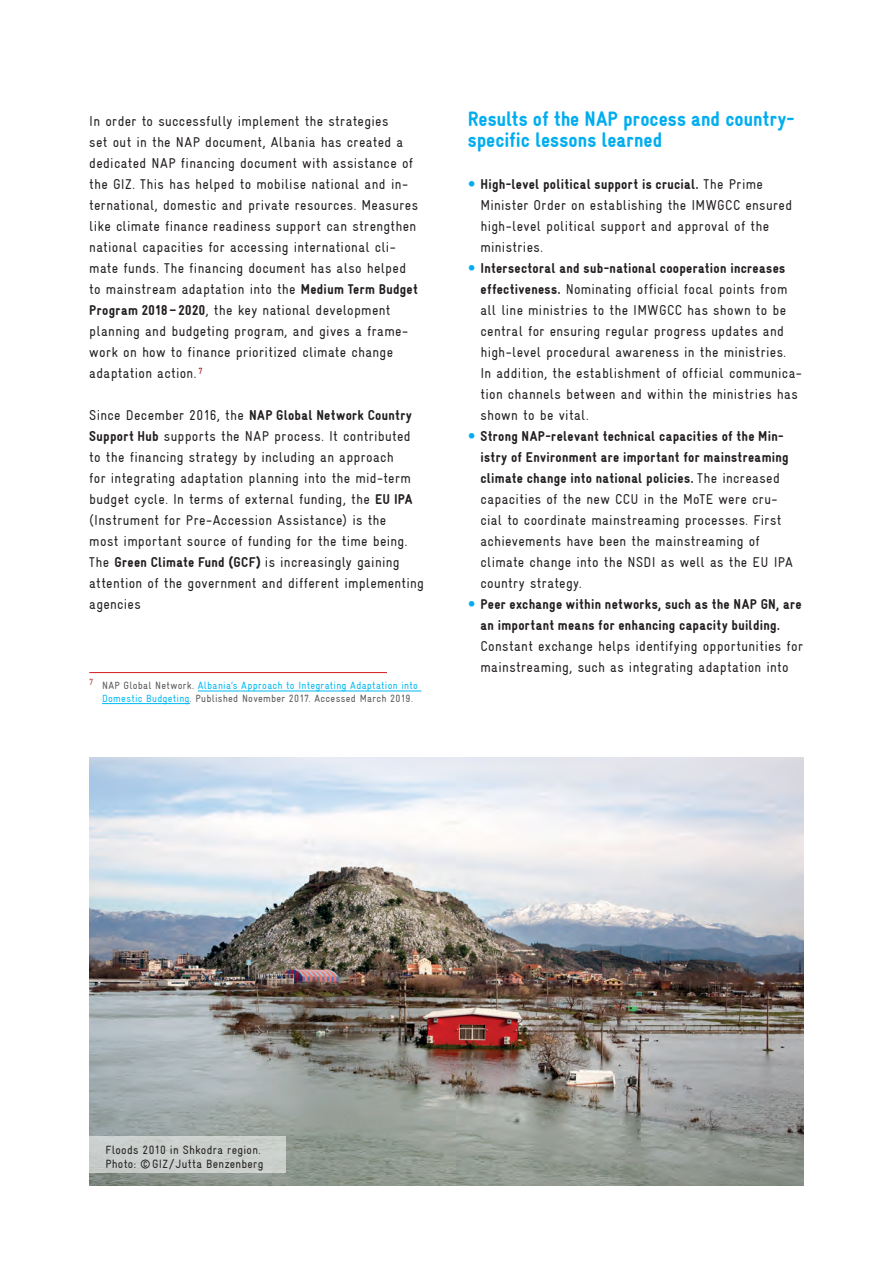
<style>
.page{position:relative;width:893px;height:1263px;background:#fff}
.page>*{position:absolute;margin:0;border:0;box-sizing:border-box;transform-origin:0 0}
.t1{font:900 condensed 21px/21px "Gravur";color:#00aeef}
.t2{font:condensed 14.25px/21px "Gravur";letter-spacing:.025em;color:#231f20}
.t3{font:900 14.25px/21px "Gravur Condensed";letter-spacing:.02em;color:#231f20}
.t4{font:condensed 12px/14.4px "Gravur";letter-spacing:.02em;color:#231f20}
.t5{font:condensed 10.5px/12.6px "Gravur";letter-spacing:.025em;color:#00baf1}
.s1{font-family:"Gravur Condensed";font-weight:900;font-stretch:normal}
.s2{font-family:"Gravur";font-weight:400;font-stretch:condensed}
.s3{color:#57585a}
</style>
<div class="page">
<hr style="left:89px;top:672px;width:298px;height:1px;background:#d81c23">
<hr style="left:198px;top:691px;width:223px;height:1px;background:#00baf1">
<hr style="left:102px;top:703px;width:88px;height:1px;background:#00baf1">
<img style="left:89px;top:758px;width:715px;height:428px">
<div style="left:80px;top:1137px;width:206px;height:36px;background:#cbcfcd"></div>
<p class="t2" style="left:89px;top:111px;width:330px">In order to successfully implement the strategies<br>set out in the NAP document, Albania has created a dedicated NAP financing document with assistance of the GIZ. This has helped to mobilise national and in&shy;ternational, domestic and private resources. Measures like climate finance readiness support can strengthen national capacities for accessing international cli&shy;mate funds. The financing document has also helped to mainstream adaptation into the <span class="s1">Medium Term Budget Program 2018 – 2020</span>, the key national development planning and budgeting program, and gives a frame&shy;work on how to finance prioritized climate change adaptation action. <sup>7</sup></p>
<p class="t3" style="left:89px;top:405px;width:324px"><span class="s2">Since December 2016, the</span> NAP Global Network Country</p>
<p class="t2" style="left:89px;top:426px;width:336px"><span class="s1">Support Hub</span> supports the NAP process. It contributed to the financing strategy by including an approach<br>for integrating adaptation planning into the mid-term budget cycle. In terms of external funding, the <span class="s1">EU IPA </span>(Instrument for Pre-Accession Assistance) is the<br>most important source of funding for the time being.<br>The <span class="s1">Green Climate Fund (GCF)</span> is increasingly gaining attention of the government and different implementing agencies</p>
<p class="t5" style="left:102px;top:679px;width:317px;text-indent:-13px"><sup>7</sup> <span class="s3">NAP Global Network.</span> Albania’s Approach to Integrating Adaptation into<br>Domestic Budgeting<span class="s3">. Published November 2017. Accessed March 2019.</span></p>
<h1 class="t1" style="left:468px;top:108px;width:328px">Results of the NAP process and country&shy;specific lessons learned</h1>
<p class="t3" style="left:480px;top:174px;width:284px">High-level political support is crucial. <span class="s2">The Prime</span></p>
<p class="t2" style="left:480px;top:195px;width:313px">Minister Order on establishing the IMWGCC ensured high-level political support and approval of the ministries.</p>
<p class="t3" style="left:480px;top:258px;width:306px">Intersectoral and sub-national cooperation increases</p>
<p class="t2" style="left:480px;top:279px;width:323px"><span class="s1">effectiveness.</span> Nominating official focal points from all line ministries to the IMWGCC has shown to be central for ensuring regular progress updates and high-level procedural awareness in the ministries.<br>In addition, the establishment of official communica&shy;tion channels between and within the ministries has shown to be vital.</p>
<p class="t3" style="left:480px;top:426px;width:310px">Strong NAP-relevant technical capacities of the Min&shy;istry of Environment are important for mainstreaming climate change into national policies. <span class="s2">The increased</span></p>
<p class="t2" style="left:480px;top:489px;width:314px">capacities of the new CCU in the MoTE were cru&shy;cial to coordinate mainstreaming processes. First achievements have been the mainstreaming of climate change into the NSDI as well as the EU IPA country strategy.</p>
<p class="t3" style="left:480px;top:594px;width:323px">Peer exchange within networks, such as the NAP GN, are an important means for enhancing capacity building.</p>
<p class="t2" style="left:480px;top:636px;width:324px">Constant exchange helps identifying opportunities for mainstreaming, such as integrating adaptation into</p>
<p class="t4" style="left:105px;top:1142px;width:160px">Floods 2010 in Shkodra region.<br>Photo: ©GIZ/Jutta Benzenberg</p>
</div>
